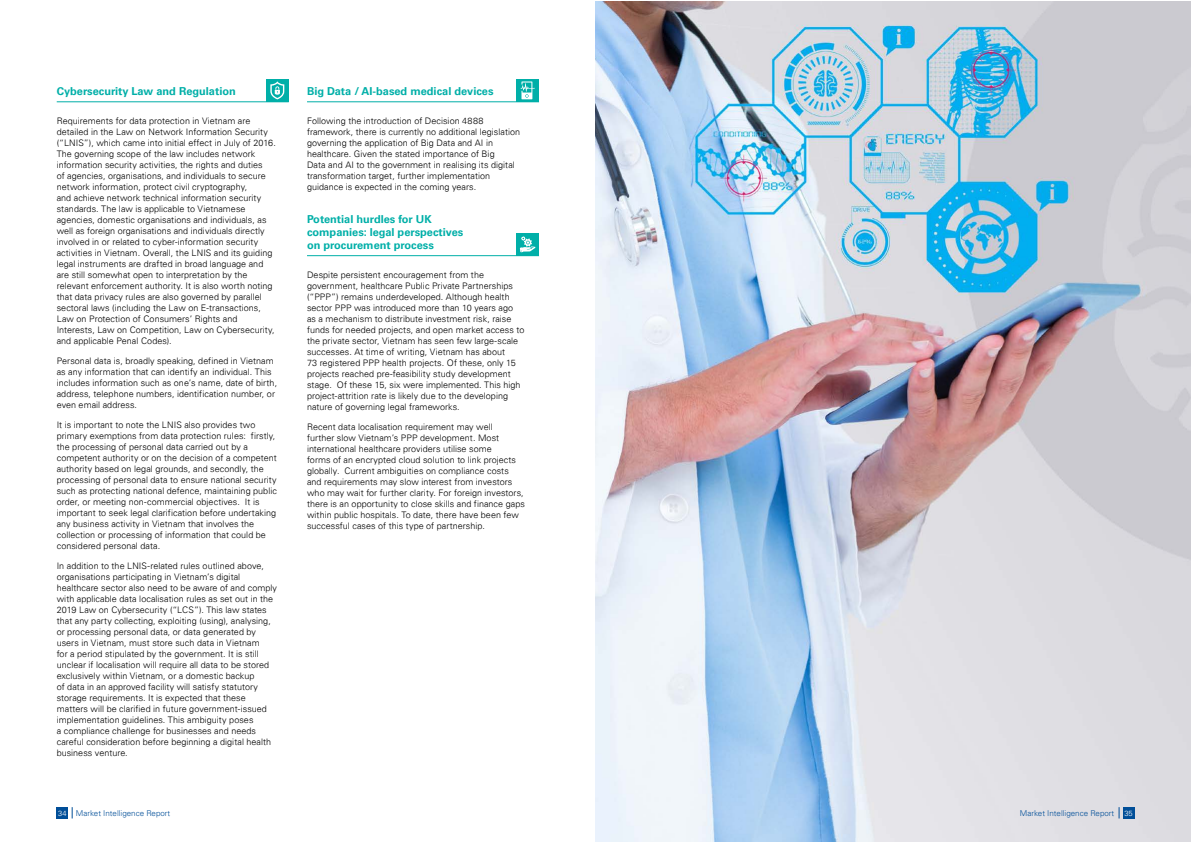
<style>
.page{position:relative;width:1191px;height:842px;background:#fff}
.page>*{position:absolute;margin:0;border:0;box-sizing:border-box;transform-origin:0 0}
.t1{font:700 11px/13px "Univers 65";color:#00afa8}
.t2{font:300 9px/11px "Univers 45";letter-spacing:.005em;color:#000}
.t3{font:300 8px "Univers LT Std";color:#004e98}
.t4{font:300 7.5px "Univers LT Std";color:#fff}
.s1{font-size:7.5px;color:#fff}
</style>
<div class="page">
<div style="left:266px;top:79px;width:23px;height:23px;background:#00afa8"></div>
<div style="left:516px;top:79px;width:23px;height:23px;background:#00afa8"></div>
<div style="left:516px;top:233px;width:23px;height:23px;background:#00afa8"></div>
<hr style="left:57px;top:101px;width:232px;height:1px;background:#00afa8">
<hr style="left:307px;top:101px;width:232px;height:1px;background:#00afa8">
<hr style="left:307px;top:255px;width:232px;height:1px;background:#00afa8">
<img style="left:595px;top:1px;width:596px;height:841px">
<svg style="left:270px;top:81px;width:14px;height:18px"></svg>
<svg style="left:520px;top:81px;width:14px;height:18px"></svg>
<svg style="left:520px;top:236px;width:15px;height:16px"></svg>
<div style="left:57px;top:807px;width:11px;height:11px;background:#004e98"></div>
<div style="left:1123px;top:807px;width:11px;height:11px;background:#004e98"></div>
<p class="t1" style="left:57px;top:84px;width:181px">Cybersecurity Law and Regulation</p>
<p class="t1" style="left:307px;top:84px;width:188px">Big Data / AI-based medical devices</p>
<p class="t2" style="left:57px;top:116px;width:221px">Requirements for data protection in Vietnam are detailed in the Law on Network Information Security (“LNIS”), which came into initial effect in July of 2016.<br>The governing scope of the law includes network information security activities, the rights and duties<br>of agencies, organisations, and individuals to secure network information, protect civil cryptography,<br>and achieve network technical information security standards. The law is applicable to Vietnamese agencies, domestic organisations and individuals, as well as foreign organisations and individuals directly involved in or related to cyber-information security activities in Vietnam. Overall, the LNIS and its guiding legal instruments are drafted in broad language and are still somewhat open to interpretation by the relevant enforcement authority. It is also worth noting that data privacy rules are also governed by parallel sectoral laws (including the Law on E-transactions, Law on Protection of Consumers’ Rights and Interests, Law on Competition, Law on Cybersecurity, and applicable Penal Codes).</p>
<p class="t2" style="left:57px;top:356px;width:222px">Personal data is, broadly speaking, defined in Vietnam as any information that can identify an individual. This includes information such as one’s name, date of birth, address, telephone numbers, identification number, or even email address.</p>
<p class="t2" style="left:57px;top:420px;width:222px">It is important to note the LNIS also provides two primary exemptions from data protection rules: firstly, the processing of personal data carried out by a competent authority or on the decision of a competent authority based on legal grounds, and secondly, the processing of personal data to ensure national security such as protecting national defence, maintaining public order, or meeting non-commercial objectives. It is important to seek legal clarification before undertaking any business activity in Vietnam that involves the collection or processing of information that could be considered personal data.</p>
<p class="t2" style="left:57px;top:561px;width:222px">In addition to the LNIS-related rules outlined above, organisations participating in Vietnam’s digital healthcare sector also need to be aware of and comply with applicable data localisation rules as set out in the 2019 Law on Cybersecurity (“LCS”). This law states that any party collecting, exploiting (using), analysing, or processing personal data, or data generated by users in Vietnam, must store such data in Vietnam<br>for a period stipulated by the government. It is still unclear if localisation will require all data to be stored exclusively within Vietnam, or a domestic backup<br>of data in an approved facility will satisfy statutory storage requirements. It is expected that these matters will be clarified in future government-issued implementation guidelines. This ambiguity poses<br>a compliance challenge for businesses and needs careful consideration before beginning a digital health business venture.</p>
<p class="t2" style="left:307px;top:115px;width:215px">Following the introduction of Decision 4888 framework, there is currently no additional legislation governing the application of Big Data and AI in healthcare. Given the stated importance of Big<br>Data and AI to the government in realising its digital transformation target, further implementation guidance is expected in the coming years.</p>
<p class="t1" style="left:307px;top:213px;width:158px">Potential hurdles for UK companies: legal perspectives on procurement process</p>
<p class="t2" style="left:307px;top:269px;width:219px">Despite persistent encouragement from the government, healthcare Public Private Partnerships (“PPP”) remains underdeveloped. Although health sector PPP was introduced more than 10 years ago as a mechanism to distribute investment risk, raise funds for needed projects, and open market access to the private sector, Vietnam has seen few large-scale successes. At time of writing, Vietnam has about<br>73 registered PPP health projects. Of these, only 15 projects reached pre-feasibility study development stage. Of these 15, six were implemented. This high project-attrition rate is likely due to the developing nature of governing legal frameworks.</p>
<p class="t2" style="left:307px;top:421px;width:219px">Recent data localisation requirement may well<br>further slow Vietnam’s PPP development. Most international healthcare providers utilise some<br>forms of an encrypted cloud solution to link projects globally. Current ambiguities on compliance costs and requirements may slow interest from investors who may wait for further clarity. For foreign investors, there is an opportunity to close skills and finance gaps within public hospitals. To date, there have been few successful cases of this type of partnership.</p>
<p class="t3" style="left:58px;top:808px;width:114px"><span class="s1">34</span> Market Intelligence Report</p>
<p class="t3" style="left:1019px;top:808px;width:96px">Market Intelligence Report</p>
<p class="t4" style="left:1124px;top:808px;width:10px">35</p>
</div>
